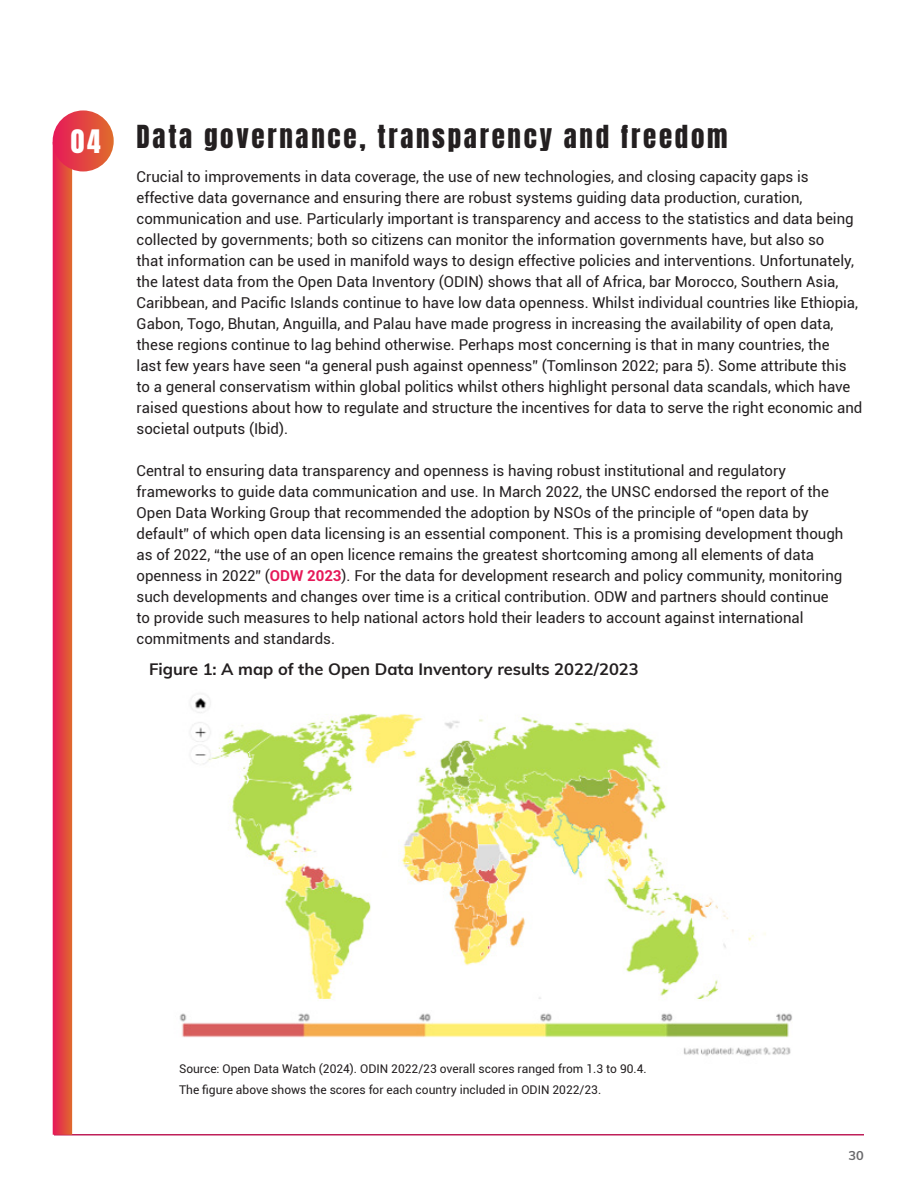
<style>
.page{position:relative;width:918px;height:1188px;background:#fff}
.page>*{position:absolute;margin:0;border:0;box-sizing:border-box;transform-origin:0 0}
.Anton_Bold_25_28_Centre{font:27.45px "Anton";color:#fff}
.Anton_Bold_18_23_Left{font:27px "Anton";letter-spacing:.1em;color:#231f20}
.Muli__Bold_18_20_Left{font:700 16.5px "Muli";color:#231f20}
.Roboto_Regular_10_14_Left{font:15px/21px "Roboto";color:#231f20}
.t1{font:700 12.75px "Muli";color:#69696c}
.Roboto_Regular_10_14_Left-2{font:12px "Roboto";color:#231f20}
.s1{font-weight:700;color:#e61959}
</style>
<div class="page">
<hr style="left:54px;top:1134px;width:810px;height:2px;background:#bf1f59">
<img style="left:179px;top:696px;width:613px;height:360px">
<svg style="left:53px;top:146px;width:19px;height:989px;background:#e24142"></svg>
<div style="left:53px;top:110px;width:61px;height:61px;background:linear-gradient(to right,#e61957,#e07131);border-radius:31px"></div>
<p class="Anton_Bold_25_28_Centre" style="left:71px;top:128px;width:31px">04</p>
<p class="Anton_Bold_18_23_Left" style="left:137px;top:122px;width:593px">Data governance, transparency and freedom</p>
<p class="Roboto_Regular_10_14_Left" style="left:137px;top:166px;width:727px">Crucial to improvements in data coverage, the use of new technologies, and closing capacity gaps is effective data governance and ensuring there are robust systems guiding data production, curation, communication and use. Particularly important is transparency and access to the statistics and data being collected by governments; both so citizens can monitor the information governments have, but also so<br>that information can be used in manifold ways to design effective policies and interventions. Unfortunately, the latest data from the Open Data Inventory (ODIN) shows that all of Africa, bar Morocco, Southern Asia, Caribbean, and Pacific Islands continue to have low data openness. Whilst individual countries like Ethiopia, Gabon, Togo, Bhutan, Anguilla, and Palau have made progress in increasing the availability of open data, these regions continue to lag behind otherwise. Perhaps most concerning is that in many countries, the<br>last few years have seen “a general push against openness” (Tomlinson 2022; para 5). Some attribute this to a general conservatism within global politics whilst others highlight personal data scandals, which have raised questions about how to regulate and structure the incentives for data to serve the right economic and societal outputs (Ibid).</p>
<p class="Roboto_Regular_10_14_Left" style="left:137px;top:460px;width:708px">Central to ensuring data transparency and openness is having robust institutional and regulatory frameworks to guide data communication and use. In March 2022, the UNSC endorsed the report of the Open Data Working Group that recommended the adoption by NSOs of the principle of “open data by default” of which open data licensing is an essential component. This is a promising development though as of 2022, “the use of an open licence remains the greatest shortcoming among all elements of data openness in 2022” (<span class="s1">ODW 2023</span>). For the data for development research and policy community, monitoring such developments and changes over time is a critical contribution. ODW and partners should continue to provide such measures to help national actors hold their leaders to account against international commitments and standards.</p>
<p class="Muli__Bold_18_20_Left" style="left:149px;top:657px;width:491px">Figure 1: A map of the Open Data Inventory results 2022/2023</p>
<p class="Roboto_Regular_10_14_Left-2" style="left:179px;top:1060px;width:469px">Source: Open Data Watch (2024). ODIN 2022/23 overall scores ranged from 1.3 to 90.4.</p>
<p class="Roboto_Regular_10_14_Left-2" style="left:179px;top:1081px;width:424px">The figure above shows the scores for each country included in ODIN 2022/23.</p>
<p class="t1" style="left:848px;top:1147px;width:17px">30</p>
</div>
